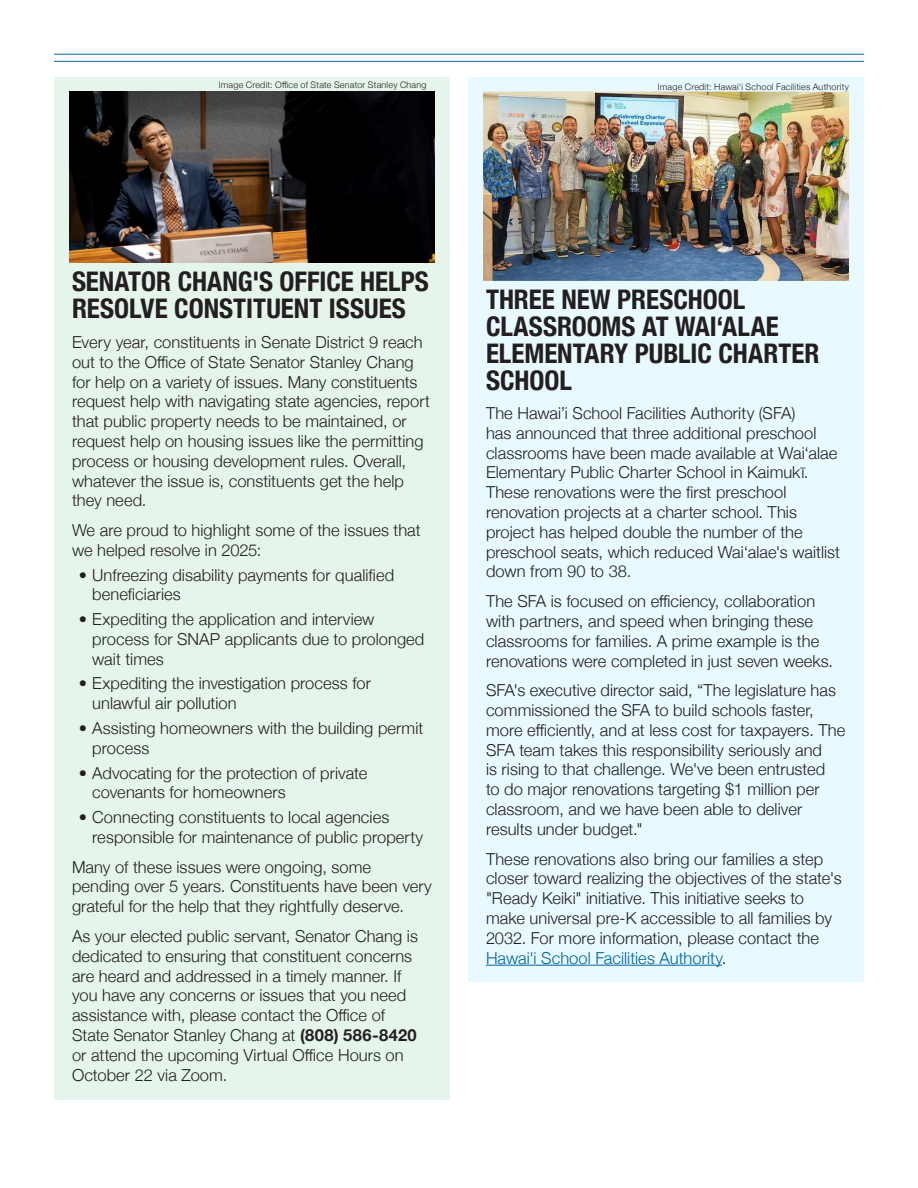
<style>
.page{position:relative;width:918px;height:1188px;background:#fff}
.page>*{position:absolute;margin:0;border:0;box-sizing:border-box;transform-origin:0 0}
.t1{font:700 condensed 27px/27px "Helvetica Neue";color:#231f20}
.t2{font:300 16.5px/19.8px "Helvetica Neue";letter-spacing:.005em;color:#231f20}
.t3{font:300 9px "Helvetica Neue";letter-spacing:.025em;color:#231f20}
.s1{font-weight:700}
.s2{color:#01649c}
</style>
<div class="page">
<hr style="left:54px;top:54px;width:810px;height:1px;background:#01649c">
<hr style="left:54px;top:61px;width:810px;height:1px;background:#01649c">
<div style="left:468px;top:77px;width:396px;height:905px;background:#e8f9ff"></div>
<hr style="left:486px;top:965px;width:236px;height:1px;background:#01649c">
<img style="left:483px;top:92px;width:366px;height:189px">
<div style="left:54px;top:77px;width:396px;height:1022px;background:#e6f5ec"></div>
<img style="left:69px;top:92px;width:366px;height:171px">
<p class="t3" style="left:219px;top:78px;width:209px">Image Credit: Office of State Senator Stanley Chang</p>
<p class="t3" style="left:658px;top:80px;width:193px">Image Credit: Hawai‘i School Facilities Authority</p>
<p class="t1" style="left:72px;top:266px;width:358px">SENATOR CHANG'S OFFICE HELPS<br>RESOLVE CONSTITUENT ISSUES</p>
<p class="t2" style="left:72px;top:331px;width:360px">Every year, constituents in Senate District 9 reach out to the Office of State Senator Stanley Chang for help on a variety of issues. Many constituents request help with navigating state agencies, report that public property needs to be maintained, or request help on housing issues like the permitting process or housing development rules. Overall, whatever the issue is, constituents get the help they need.</p>
<p class="t2" style="left:72px;top:519px;width:350px">We are proud to highlight some of the issues that we helped resolve in 2025:</p>
<p class="t2" style="left:92px;top:564px;width:303px;text-indent:-14px">• Unfreezing disability payments for qualified beneficiaries</p>
<p class="t2" style="left:92px;top:608px;width:334px;text-indent:-14px">• Expediting the application and interview process for SNAP applicants due to prolonged wait times</p>
<p class="t2" style="left:92px;top:673px;width:280px;text-indent:-14px">• Expediting the investigation process for unlawful air pollution</p>
<p class="t2" style="left:92px;top:717px;width:333px;text-indent:-14px">• Assisting homeowners with the building permit process</p>
<p class="t2" style="left:92px;top:762px;width:277px;text-indent:-14px">• Advocating for the protection of private covenants for homeowners</p>
<p class="t2" style="left:92px;top:806px;width:333px;text-indent:-14px">• Connecting constituents to local agencies responsible for maintenance of public property</p>
<p class="t2" style="left:72px;top:856px;width:361px">Many of these issues were ongoing, some pending over 5 years. Constituents have been very grateful for the help that they rightfully deserve.</p>
<p class="t2" style="left:72px;top:925px;width:348px">As your elected public servant, Senator Chang is dedicated to ensuring that constituent concerns are heard and addressed in a timely manner. If you have any concerns or issues that you need assistance with, please contact the Office of State Senator Stanley Chang at <span class="s1">(808) 586-8420 </span>or attend the upcoming Virtual Office Hours on October 22 via Zoom.</p>
<p class="t1" style="left:486px;top:284px;width:335px">THREE NEW PRESCHOOL<br>CLASSROOMS AT WAI‘ALAE<br>ELEMENTARY PUBLIC CHARTER<br>SCHOOL</p>
<p class="t2" style="left:486px;top:402px;width:356px">The Hawai’i School Facilities Authority (SFA)<br>has announced that three additional preschool classrooms have been made available at Wai‘alae Elementary Public Charter School in Kaimukī.<br>These renovations were the first preschool renovation projects at a charter school. This project has helped double the number of the preschool seats, which reduced Wai‘alae's waitlist down from 90 to 38.</p>
<p class="t2" style="left:486px;top:590px;width:349px">The SFA is focused on efficiency, collaboration with partners, and speed when bringing these classrooms for families. A prime example is the renovations were completed in just seven weeks.</p>
<p class="t2" style="left:486px;top:679px;width:361px">SFA's executive director said, “The legislature has commissioned the SFA to build schools faster, more efficiently, and at less cost for taxpayers. The SFA team takes this responsibility seriously and<br>is rising to that challenge. We've been entrusted<br>to do major renovations targeting $1 million per classroom, and we have been able to deliver results under budget."</p>
<p class="t2" style="left:486px;top:848px;width:357px">These renovations also bring our families a step closer toward realizing the objectives of the state's "Ready Keiki" initiative. This initiative seeks to make universal pre-K accessible to all families by 2032. For more information, please contact the <span class="s2">Hawai'i School Facilities Authority</span>.</p>
</div>
